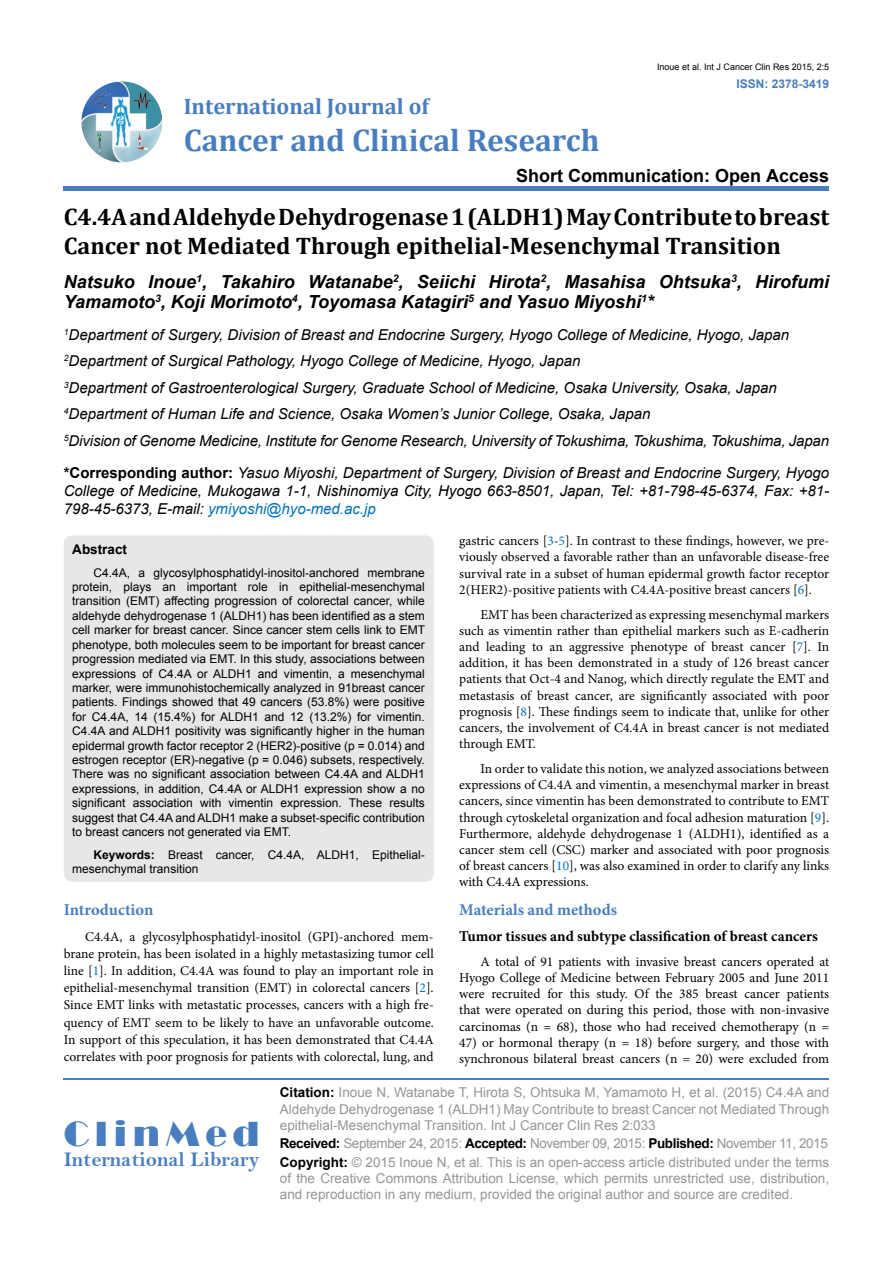
<style>
.page{position:relative;width:893px;height:1263px;background:#fff}
.page>*{position:absolute;margin:0;border:0;box-sizing:border-box;transform-origin:0 0}
.t1{font:36px "Broadway";letter-spacing:.16em;color:#487ec0}
.t2{font:700 31.5px "Cambria";color:#487ec0}
.t3{font:700 24px/28.8px "Cambria";color:#000}
.t4{font:700 22.5px "Cambria";color:#487ec0}
.t5{font:21px "Bell MT Bold";color:#487ec0}
.t6{font:italic 700 18px/19.8px "Arial";color:#000}
.t7{font:700 18px "Arial";color:#000}
.t8{font:700 16.5px "Minion Pro";color:#487ec0}
.t9{font:italic 15px/26.5px "Arial";color:#000}
.t10{font:700 15px "Minion Pro";color:#000}
.t11{font:13.5px/16.2px "Minion Pro";color:#000;text-align:justify}
.t12{font:13.5px/16.2px "Arial";color:#939598}
.t13{font:700 13.5px "Arial";color:#000}
.t14{font:12px/14.4px "Arial";color:#000;text-align:justify}
.t15{font:700 12px "Arial";color:#487ec0}
.t16{font:9px "Arial";color:#000}
.s1{font-weight:700;font-style:normal}
.s2{color:#0072bc}
.s3{font-weight:700}
.s4{font-weight:700;color:#000}
</style>
<div class="page">
<img style="left:81px;top:81px;width:81px;height:81px;border-radius:41px">
<div style="left:64px;top:186px;width:765px;height:5px;background:#487ec0"></div>
<hr style="left:64px;top:1078px;width:765px;height:2px;background:#487ec0">
<div style="left:64px;top:535px;width:370px;height:347px;background:#e6e7e8;border-radius:9px"></div>
<p class="t16" style="left:657px;top:61px;width:174px">Inoue et al. Int J Cancer Clin Res 2015, 2:5</p>
<p class="t15" style="left:736px;top:75px;width:94px">ISSN: 2378-3419</p>
<h3 class="t4" style="left:184px;top:90px;width:247px">International Journal of</h3>
<h2 class="t2" style="left:184px;top:118px;width:417px">Cancer and Clinical Research</h2>
<h3 class="t7" style="left:516px;top:163px;width:315px">Short Communication: Open Access</h3>
<h3 class="t3" style="left:64px;top:201px;width:767px">C4.4A and Aldehyde Dehydrogenase 1 (ALDH1) May Contribute to breast<br>Cancer not Mediated Through epithelial-Mesenchymal Transition</h3>
<h3 class="t6" style="left:64px;top:272px;width:767px">Natsuko Inoue<sup>1</sup>, Takahiro Watanabe<sup>2</sup>, Seiichi Hirota<sup>2</sup>, Masahisa Ohtsuka<sup>3</sup>, Hirofumi<br>Yamamoto<sup>3</sup>, Koji Morimoto<sup>4</sup>, Toyomasa Katagiri<sup>5</sup> and Yasuo Miyoshi<sup>1</sup>*</h3>
<p class="t9" style="left:64px;top:322px;width:767px"><sup>1</sup>Department of Surgery, Division of Breast and Endocrine Surgery, Hyogo College of Medicine, Hyogo, Japan <sup>2</sup>Department of Surgical Pathology, Hyogo College of Medicine, Hyogo, Japan<br><sup>3</sup>Department of Gastroenterological Surgery, Graduate School of Medicine, Osaka University, Osaka, Japan <sup>4</sup>Department of Human Life and Science, Osaka Women’s Junior College, Osaka, Japan<br><sup>5</sup>Division of Genome Medicine, Institute for Genome Research, University of Tokushima, Tokushima, Tokushima, Japan</p>
<p class="t9" style="left:64px;top:464px;width:767px;line-height:18px;text-align:justify"><span class="s1">*Corresponding author:</span> Yasuo Miyoshi, Department of Surgery, Division of Breast and Endocrine Surgery, Hyogo College of Medicine, Mukogawa 1-1, Nishinomiya City, Hyogo 663-8501, Japan, Tel: +81-798-45-6374, Fax: +81- 798-45-6373, E-mail: <span class="s2">ymiyoshi@hyo-med.ac.jp</span></p>
<p class="t11" style="left:459px;top:533px;width:371px">gastric cancers [<span class="s2">3</span>-<span class="s2">5</span>]. In contrast to these findings, however, we pre&shy;viously observed a favorable rather than an unfavorable disease-free survival rate in a subset of human epidermal growth factor receptor 2(HER2)-positive patients with C4.4A-positive breast cancers [<span class="s2">6</span>].</p>
<p class="t11" style="left:459px;top:606px;width:371px;text-indent:21px">EMT has been characterized as expressing mesenchymal markers such as vimentin rather than epithelial markers such as E-cadherin and leading to an aggressive phenotype of breast cancer [<span class="s2">7</span>]. In addition, it has been demonstrated in a study of 126 breast cancer patients that Oct-4 and Nanog, which directly regulate the EMT and metastasis of breast cancer, are significantly associated with poor prognosis [<span class="s2">8</span>]. These findings seem to indicate that, unlike for other cancers, the involvement of C4.4A in breast cancer is not mediated through EMT.</p>
<p class="t11" style="left:459px;top:760px;width:371px;text-indent:21px">In order to validate this notion, we analyzed associations between expressions of C4.4A and vimentin, a mesenchymal marker in breast cancers, since vimentin has been demonstrated to contribute to EMT through cytoskeletal organization and focal adhesion maturation [<span class="s2">9</span>].<br>Furthermore, aldehyde dehydrogenase 1 (ALDH1), identified as a cancer stem cell (CSC) marker and associated with poor prognosis of breast cancers [<span class="s2">10</span>], was also examined in order to clarify any links with C4.4A expressions.</p>
<p class="t8" style="left:459px;top:898px;width:159px">Materials and methods</p>
<p class="t10" style="left:459px;top:926px;width:360px">Tumor tissues and subtype classification of breast cancers</p>
<p class="t11" style="left:459px;top:953px;width:371px;text-indent:21px">A total of 91 patients with invasive breast cancers operated at Hyogo College of Medicine between February 2005 and June 2011 were recruited for this study. Of the 385 breast cancer patients that were operated on during this period, those with non-invasive carcinomas (n = 68), those who had received chemotherapy (n =</p>
<p class="t11" style="left:459px;top:1034px;width:371px">47) or hormonal therapy (n = 18) before surgery, and those with synchronous bilateral breast cancers (n = 20) were excluded from</p>
<p class="t13" style="left:72px;top:540px;width:56px">Abstract</p>
<p class="t14" style="left:72px;top:565px;width:354px;text-indent:21px">C4.4A, a glycosylphosphatidyl-inositol-anchored membrane protein, plays an important role in epithelial-mesenchymal transition (EMT) affecting progression of colorectal cancer, while aldehyde dehydrogenase 1 (ALDH1) has been identified as a stem cell marker for breast cancer. Since cancer stem cells link to EMT phenotype, both molecules seem to be important for breast cancer progression mediated via EMT. In this study, associations between expressions of C4.4A or ALDH1 and vimentin, a mesenchymal marker, were immunohistochemically analyzed in 91breast cancer patients. Findings showed that 49 cancers (53.8%) were positive for C4.4A, 14 (15.4%) for ALDH1 and 12 (13.2%) for vimentin.<br>C4.4A and ALDH1 positivity was significantly higher in the human epidermal growth factor receptor 2 (HER2)-positive (p = 0.014) and estrogen receptor (ER)-negative (p = 0.046) subsets, respectively.<br>There was no significant association between C4.4A and ALDH1 expressions, in addition, C4.4A or ALDH1 expression show a no significant association with vimentin expression. These results suggest that C4.4A and ALDH1 make a subset-specific contribution to breast cancers not generated via EMT.</p>
<p class="t14" style="left:72px;top:847px;width:354px;text-indent:21px"><span class="s3">Keywords:</span> Breast cancer, C4.4A, ALDH1, Epithelial&shy;mesenchymal transition</p>
<p class="t8" style="left:64px;top:898px;width:91px">Introduction</p>
<p class="t11" style="left:64px;top:928px;width:371px;line-height:17.1px;text-indent:21px">C4.4A, a glycosylphosphatidyl-inositol (GPI)-anchored mem&shy;brane protein, has been isolated in a highly metastasizing tumor cell line [<span class="s2">1</span>]. In addition, C4.4A was found to play an important role in epithelial-mesenchymal transition (EMT) in colorectal cancers [<span class="s2">2</span>].<br>Since EMT links with metastatic processes, cancers with a high fre&shy;quency of EMT seem to be likely to have an unfavorable outcome.<br>In support of this speculation, it has been demonstrated that C4.4A correlates with poor prognosis for patients with colorectal, lung, and</p>
<h1 class="t1" style="left:64px;top:1113px;width:197px">ClinMed</h1>
<h3 class="t5" style="left:64px;top:1146px;width:197px">International Library</h3>
<p class="t12" style="left:280px;top:1085px;width:551px;text-align:justify"><span class="s4">Citation:</span> Inoue N, Watanabe T, Hirota S, Ohtsuka M, Yamamoto H, et al. (2015) C4.4A and Aldehyde Dehydrogenase 1 (ALDH1) May Contribute to breast Cancer not Mediated Through epithelial-Mesenchymal Transition. Int J Cancer Clin Res 2:033</p>
<p class="t12" style="left:280px;top:1134px;width:551px;line-height:18.3px"><span class="s4">Received:</span> September 24, 2015: <span class="s4">Accepted:</span> November 09, 2015: <span class="s4">Published:</span> November 11, 2015<br><span class="s4">Copyright:</span> © 2015 Inoue N, et al. This is an open-access article distributed under the terms</p>
<p class="t12" style="left:280px;top:1170px;width:551px">of the Creative Commons Attribution License, which permits unrestricted use, distribution, and reproduction in any medium, provided the original author and source are credited.</p>
</div>
